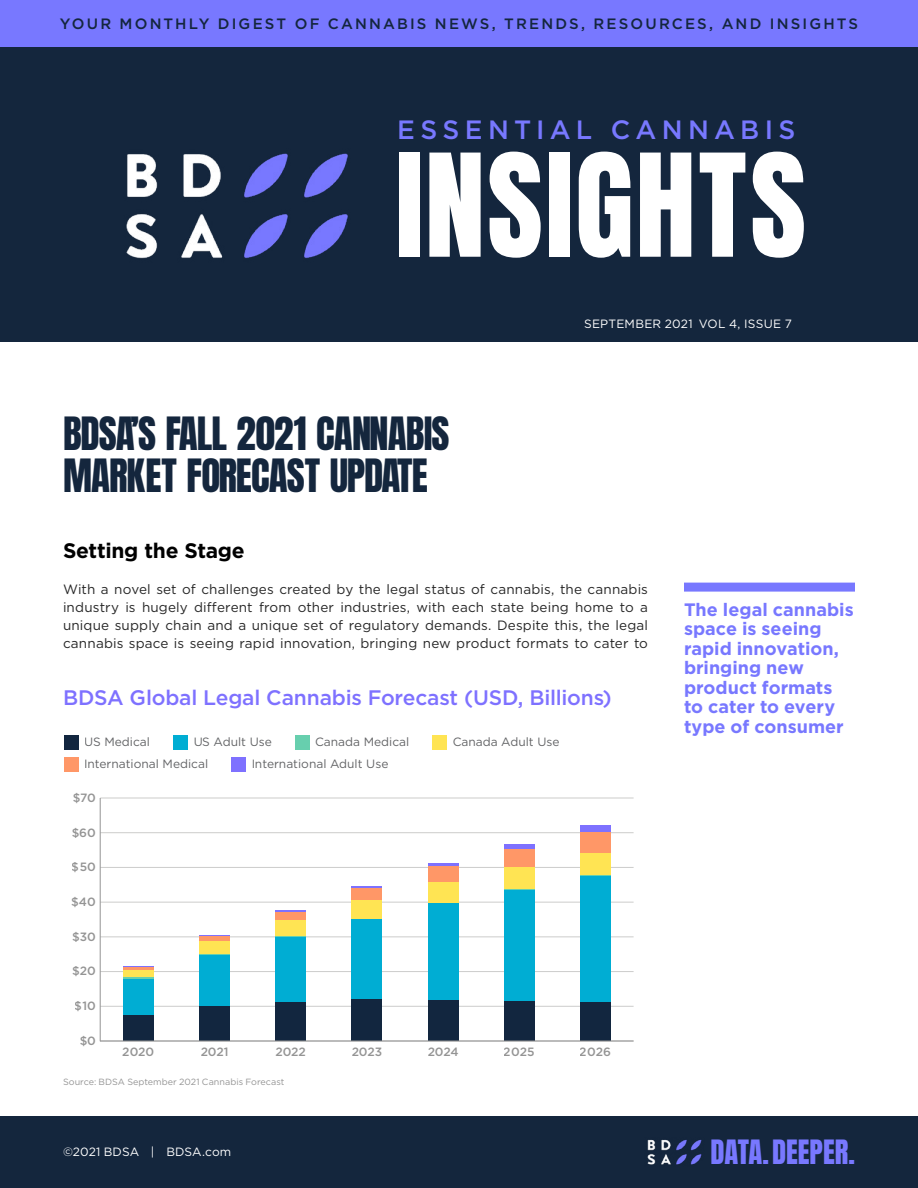
<style>
.page{position:relative;width:918px;height:1188px;background:#fff}
.page>*{position:absolute;margin:0;border:0;box-sizing:border-box;transform-origin:0 0}
.t1{font:121.35px "Anton";letter-spacing:.015em;color:#fff}
.t2{font:39px/42px "Anton";letter-spacing:-.02em;color:#14263d}
.t3{font:28.5px "Anton";color:#7878ff}
.t4{font:500 26.4px "Gotham";letter-spacing:.2em;color:#7878ff}
.t5{font:500 21px "Gotham";letter-spacing:-.01em;color:#7e71ff}
.t6{font:700 21px "Gotham";letter-spacing:-.01em;color:#000}
.t7{font:700 18px/19.5px "Gotham";color:#7878ff}
.t8{font:500 15px "Gotham";letter-spacing:.145em;color:#14263d}
.t9{font:13.5px/18px "Gotham";letter-spacing:.01em;color:#262626;text-align:justify}
.t10{font:12px "Gotham";color:#636466}
.t11{font:500 12px "Gotham";color:#949494}
.t12{font:12px "Gotham";letter-spacing:.015em;color:#fff}
.t13{font:9px "Gotham";letter-spacing:.005em;color:#949494}
</style>
<div class="page">
<div style="left:0;top:1116px;width:918px;height:72px;background:#14263d"></div>
<img style="left:647px;top:1139px;width:55px;height:26px">
<div style="left:0;top:0;width:918px;height:342px;background:#14263d"></div>
<img style="left:126px;top:153px;width:222px;height:106px">
<div style="left:0;top:0;width:918px;height:47px;background:#7878ff"></div>
<div style="left:684px;top:583px;width:171px;height:9px;background:#7878ff"></div>
<hr style="left:100px;top:1006px;width:534px;height:1px;background:#cccccb">
<hr style="left:100px;top:971px;width:534px;height:1px;background:#cccccb">
<hr style="left:100px;top:937px;width:534px;height:1px;background:#cccccb">
<hr style="left:100px;top:902px;width:534px;height:1px;background:#cccccb">
<hr style="left:100px;top:867px;width:534px;height:1px;background:#cccccb">
<hr style="left:100px;top:832px;width:534px;height:1px;background:#cccccb">
<hr style="left:100px;top:798px;width:534px;height:1px;background:#cccccb">
<div style="left:123px;top:1015px;width:31px;height:26px;background:#12263f"></div>
<div style="left:123px;top:978px;width:31px;height:37px;background:#00add3"></div>
<hr style="left:123px;top:977px;width:31px;height:1px;background:#67cfae">
<div style="left:123px;top:969px;width:31px;height:8px;background:#ffe453"></div>
<hr style="left:123px;top:967px;width:31px;height:2px;background:#ff9767">
<hr style="left:123px;top:966px;width:31px;height:1px;background:#7e71ff">
<div style="left:199px;top:1006px;width:31px;height:35px;background:#12263f"></div>
<div style="left:199px;top:955px;width:31px;height:51px;background:#00add3"></div>
<hr style="left:199px;top:953px;width:31px;height:2px;background:#67cfae">
<div style="left:199px;top:941px;width:31px;height:12px;background:#ffe453"></div>
<div style="left:199px;top:936px;width:31px;height:5px;background:#ff9767"></div>
<hr style="left:199px;top:935px;width:31px;height:1px;background:#7e71ff">
<div style="left:275px;top:1002px;width:31px;height:39px;background:#12263f"></div>
<div style="left:275px;top:937px;width:31px;height:65px;background:#00add3"></div>
<hr style="left:275px;top:936px;width:31px;height:1px;background:#67cfae">
<div style="left:275px;top:920px;width:31px;height:16px;background:#ffe453"></div>
<div style="left:275px;top:911px;width:31px;height:9px;background:#ff9767"></div>
<hr style="left:275px;top:910px;width:31px;height:1px;background:#7e71ff">
<div style="left:352px;top:999px;width:30px;height:42px;background:#12263f"></div>
<div style="left:352px;top:919px;width:30px;height:80px;background:#00add3"></div>
<hr style="left:352px;top:918px;width:30px;height:1px;background:#67cfae">
<div style="left:352px;top:900px;width:30px;height:18px;background:#ffe453"></div>
<div style="left:352px;top:888px;width:30px;height:12px;background:#ff9767"></div>
<hr style="left:352px;top:886px;width:30px;height:2px;background:#7e71ff">
<div style="left:428px;top:1000px;width:30px;height:41px;background:#12263f"></div>
<div style="left:428px;top:903px;width:30px;height:97px;background:#00add3"></div>
<hr style="left:428px;top:902px;width:30px;height:1px;background:#67cfae">
<div style="left:428px;top:882px;width:30px;height:20px;background:#ffe453"></div>
<div style="left:428px;top:866px;width:30px;height:16px;background:#ff9767"></div>
<hr style="left:428px;top:863px;width:30px;height:3px;background:#7e71ff">
<div style="left:504px;top:1001px;width:31px;height:40px;background:#12263f"></div>
<div style="left:504px;top:890px;width:31px;height:111px;background:#00add3"></div>
<hr style="left:504px;top:889px;width:31px;height:1px;background:#67cfae">
<div style="left:504px;top:867px;width:31px;height:22px;background:#ffe453"></div>
<div style="left:504px;top:849px;width:31px;height:18px;background:#ff9767"></div>
<div style="left:504px;top:844px;width:31px;height:5px;background:#7e71ff"></div>
<div style="left:580px;top:1002px;width:31px;height:39px;background:#12263f"></div>
<div style="left:580px;top:876px;width:31px;height:126px;background:#00add3"></div>
<hr style="left:580px;top:875px;width:31px;height:1px;background:#67cfae">
<div style="left:580px;top:853px;width:31px;height:22px;background:#ffe453"></div>
<div style="left:580px;top:832px;width:31px;height:21px;background:#ff9767"></div>
<div style="left:580px;top:825px;width:31px;height:7px;background:#7e71ff"></div>
<hr style="left:100px;top:798px;width:1px;height:243px;background:#949494">
<hr style="left:100px;top:1041px;width:534px;height:1px;background:#949494">
<div style="left:64px;top:735px;width:15px;height:14px;background:#12263f"></div>
<div style="left:173px;top:735px;width:15px;height:14px;background:#00add3"></div>
<div style="left:295px;top:735px;width:15px;height:14px;background:#67cfae"></div>
<div style="left:433px;top:735px;width:14px;height:14px;background:#ffe453"></div>
<div style="left:64px;top:757px;width:15px;height:14px;background:#ff9767"></div>
<div style="left:232px;top:757px;width:14px;height:14px;background:#7e71ff"></div>
<p class="t8" style="left:60px;top:14px;width:800px">YOUR MONTHLY DIGEST OF CANNABIS NEWS, TRENDS, RESOURCES, AND INSIGHTS</p>
<h3 class="t4" style="left:397px;top:113px;width:400px">ESSENTIAL CANNABIS</h3>
<h1 class="t1" style="left:396px;top:144px;width:412px">INSIGHTS</h1>
<h2 class="t2" style="left:63px;top:416px;width:388px">BDSA’S FALL 2021 CANNABIS<br>MARKET FORECAST UPDATE</h2>
<p class="t12" style="left:584px;top:316px;width:209px">SEPTEMBER 2021 VOL 4, ISSUE 7</p>
<h3 class="t6" style="left:63px;top:537px;width:183px">Setting the Stage</h3>
<p class="t9" style="left:63px;top:580px;width:587px">With a novel set of challenges created by the legal status of cannabis, the cannabis industry is hugely different from other industries, with each state being home to a unique supply chain and a unique set of regulatory demands. Despite this, the legal cannabis space is seeing rapid innovation, bringing new product formats to cater to</p>
<h3 class="t5" style="left:63px;top:684px;width:550px">BDSA Global Legal Cannabis Forecast (USD, Billions)</h3>
<p class="t10" style="left:84px;top:734px;width:67px">US Medical</p>
<p class="t10" style="left:193px;top:734px;width:80px">US Adult Use</p>
<p class="t10" style="left:315px;top:734px;width:96px">Canada Medical</p>
<p class="t10" style="left:453px;top:734px;width:108px">Canada Adult Use</p>
<p class="t10" style="left:84px;top:756px;width:126px">International Medical</p>
<p class="t10" style="left:251px;top:756px;width:138px">International Adult Use</p>
<p class="t11" style="left:73px;top:790px;width:25px">$70</p>
<p class="t11" style="left:72px;top:824px;width:26px">$60</p>
<p class="t11" style="left:72px;top:859px;width:25px">$50</p>
<p class="t11" style="left:71px;top:894px;width:26px">$40</p>
<p class="t11" style="left:72px;top:929px;width:25px">$30</p>
<p class="t11" style="left:72px;top:963px;width:25px">$20</p>
<p class="t11" style="left:75px;top:998px;width:23px">$10</p>
<p class="t11" style="left:79px;top:1033px;width:18px">$0</p>
<p class="t11" style="left:122px;top:1044px;width:33px">2020</p>
<p class="t11" style="left:200px;top:1044px;width:30px">2021</p>
<p class="t11" style="left:275px;top:1044px;width:32px">2022</p>
<p class="t11" style="left:352px;top:1044px;width:32px">2023</p>
<p class="t11" style="left:427px;top:1044px;width:33px">2024</p>
<p class="t11" style="left:504px;top:1044px;width:32px">2025</p>
<p class="t11" style="left:580px;top:1044px;width:33px">2026</p>
<p class="t13" style="left:63px;top:1076px;width:223px">Source: BDSA September 2021 Cannabis Forecast</p>
<p class="t12" style="left:63px;top:1144px;width:170px">©2021 BDSA | BDSA.com</p>
<h3 class="t7" style="left:684px;top:599px;width:171px">The legal cannabis space is seeing rapid innovation, bringing new product formats to cater to every type of consumer</h3>
<h3 class="t3" style="left:710px;top:1138px;width:146px">DATA.DEEPER.</h3>
</div>
